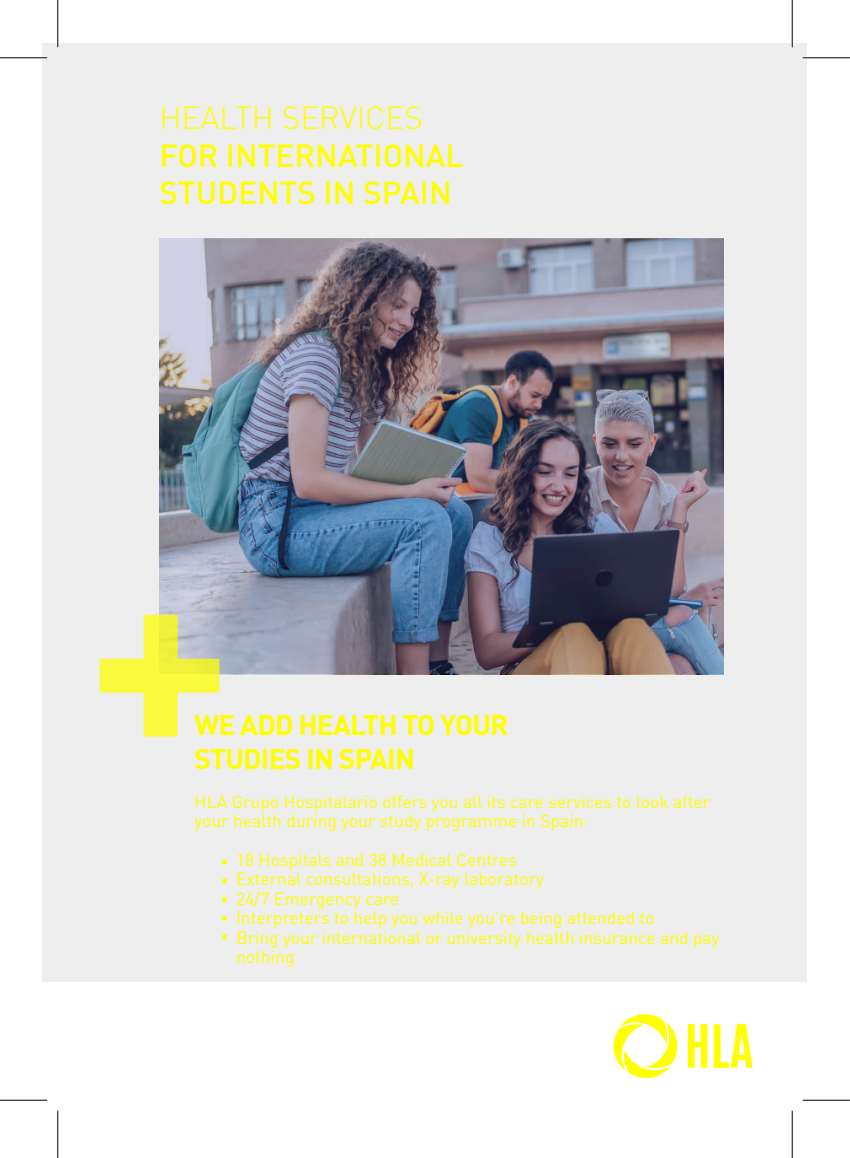
<style>
.page{position:relative;width:850px;height:1158px;background:#fff}
.page>*{position:absolute;margin:0;border:0;box-sizing:border-box;transform-origin:0 0}
.t1{font:500 31.5px/37.8px "DIN Pro";color:#ff0}
.t2{font:300 31.5px "DIN Pro";color:#ff0}
.t3{font:700 28px/33.6px "DIN Pro";letter-spacing:-.03em;color:#ff0}
.t4{font:17.5px/19.4px "DIN Pro";color:#ff0}
</style>
<div class="page">
<div style="left:43px;top:43px;width:764px;height:938px;background:#eeeeef"></div>
<svg style="left:222px;top:859px;width:5px;height:5px"></svg>
<svg style="left:222px;top:878px;width:5px;height:5px"></svg>
<svg style="left:222px;top:897px;width:5px;height:4px"></svg>
<img style="left:160px;top:239px;width:563px;height:435px">
<svg style="left:100px;top:614px;width:119px;height:122px"></svg>
<svg style="left:688px;top:1024px;width:19px;height:43px"></svg>
<svg style="left:714px;top:1024px;width:38px;height:43px"></svg>
<svg style="left:613px;top:1014px;width:65px;height:63px"></svg>
<svg style="left:222px;top:915px;width:5px;height:5px"></svg>
<svg style="left:222px;top:934px;width:5px;height:5px"></svg>
<hr style="left:0;top:57px;width:47px;height:2px;background:#fff">
<hr style="left:802px;top:57px;width:48px;height:2px;background:#fff">
<hr style="left:57px;top:0;width:2px;height:47px;background:#fff">
<hr style="left:791px;top:0;width:2px;height:47px;background:#fff">
<hr style="left:0;top:57px;width:47px;height:1px;background:#000">
<hr style="left:802px;top:57px;width:48px;height:1px;background:#000">
<hr style="left:0;top:1099px;width:47px;height:1px;background:#000">
<hr style="left:802px;top:1099px;width:48px;height:1px;background:#000">
<hr style="left:57px;top:0;width:1px;height:47px;background:#000">
<hr style="left:57px;top:1110px;width:1px;height:47px;background:#000">
<hr style="left:792px;top:0;width:1px;height:47px;background:#000">
<hr style="left:792px;top:1110px;width:1px;height:47px;background:#000">
<h1 class="t2" style="left:160px;top:99px;width:265px">HEALTH SERVICES</h1>
<h1 class="t1" style="left:160px;top:138px;width:305px">FOR INTERNATIONAL<br>STUDENTS IN SPAIN</h1>
<h2 class="t3" style="left:194px;top:710px;width:316px">WE ADD HEALTH TO YOUR<br>STUDIES IN SPAIN</h2>
<p class="t4" style="left:194px;top:792px;width:517px">HLA Grupo Hospitalario offers you all its care services to look after your health during your study programme in Spain:</p>
<p class="t4" style="left:236px;top:850px;width:485px">18 Hospitals and 38 Medical Centres<br>External consultations, X-ray laboratory<br>24/7 Emergency care<br>Interpreters to help you while you’re being attended to<br>Bring your international or university health insurance and pay nothing</p>
</div>
